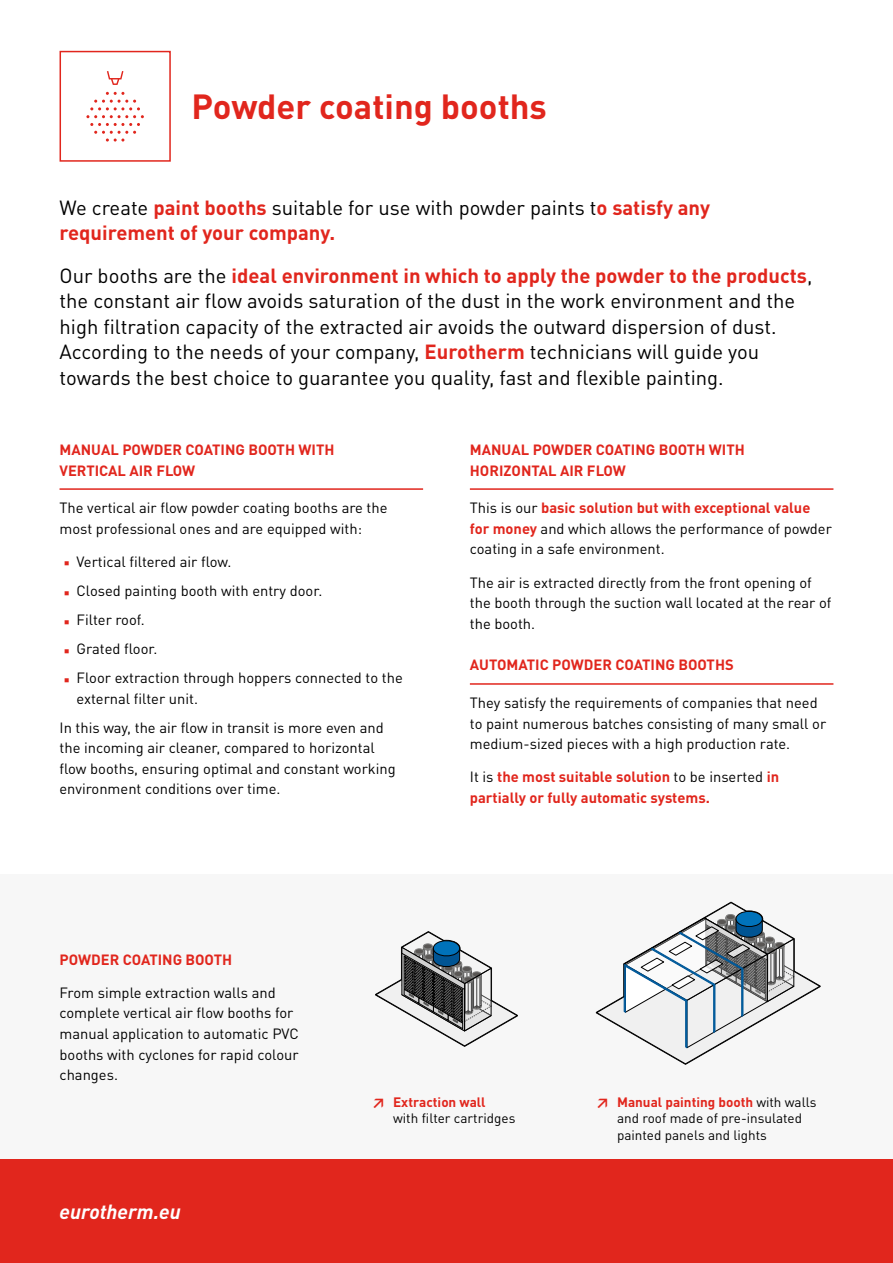
<style>
.page{position:relative;width:893px;height:1263px;background:#fff}
.page>*{position:absolute;margin:0;border:0;box-sizing:border-box;transform-origin:0 0}
.t1{font:700 34.5px "DIN Pro";color:#e1261d}
.t2{font:20.25px/25.5px "DIN Pro";color:#000}
.t3{font:700 20.25px/25.5px "DIN Pro";color:#e1261d}
.t4{font:italic 700 20.25px "DIN Pro";color:#fff}
.t5{font:14.7px/20.5px "DIN Pro";color:#000}
.t6{font:700 14.7px/20.5px "DIN Pro";color:#e1261d}
.t7{font:13.5px/16.5px "DIN Pro";color:#000}
.t8{font:700 13.5px "DIN Pro";color:#e1261d}
.s1{font-weight:400;color:#000}
.s2{font-weight:700;color:#e1261d}
.s3{font-weight:700;font-size:27px;color:#e1261d}
</style>
<div class="page">
<div style="left:0;top:874px;width:893px;height:389px;background:#f7f7f7"></div>
<div style="left:0;top:1159px;width:893px;height:104px;background:#e1261d"></div>
<svg style="left:375px;top:931px;width:143px;height:116px"></svg>
<svg style="left:596px;top:902px;width:225px;height:163px"></svg>
<hr style="left:470px;top:488px;width:363px;height:2px;background:#e1261d">
<hr style="left:470px;top:683px;width:363px;height:2px;background:#e1261d">
<hr style="left:60px;top:488px;width:363px;height:2px;background:#e1261d">
<svg style="left:107px;top:71px;width:16px;height:14px"></svg>
<svg style="left:86px;top:92px;width:58px;height:50px"></svg>
<div style="left:60px;top:51px;width:111px;height:111px;border:2px solid #e1261d"></div>
<h1 class="t1" style="left:191px;top:78px;width:357px">Powder coating booths</h1>
<h2 class="t3" style="left:60px;top:192px;width:652px"><span class="s1">We create</span> paint booths <span class="s1">suitable for use with powder paints t</span>o satisfy any requirement of your company.</h2>
<p class="t2" style="left:60px;top:261px;width:754px">Our booths are the <span class="s2">ideal environment in which to apply the powder to the products</span>, the constant air flow avoids saturation of the dust in the work environment and the high filtration capacity of the extracted air avoids the outward dispersion of dust.<br>According to the needs of your company, <span class="s2">Eurotherm</span> technicians will guide you towards the best choice to guarantee you quality, fast and flexible painting.</p>
<p class="t6" style="left:60px;top:438px;width:276px">MANUAL POWDER COATING BOOTH WITH<br>VERTICAL AIR FLOW</p>
<p class="t5" style="left:60px;top:496px;width:329px">The vertical air flow powder coating booths are the most professional ones and are equipped with:</p>
<p class="t5" style="left:60px;top:546px;width:345px;line-height:29.1px"><span class="s3">⋅</span> Vertical filtered air flow.<br><span class="s3">⋅</span> Closed painting booth with entry door.<br><span class="s3">⋅</span> Filter roof.<br><span class="s3">⋅</span> Grated floor.<br><span class="s3">⋅</span> Floor extraction through hoppers connected to the</p>
<p class="t5" style="left:60px;top:682px;width:326px;line-height:29.1px;text-indent:17px">external filter unit.<br>In this way, the air flow in transit is more even and</p>
<p class="t5" style="left:60px;top:736px;width:338px">the incoming air cleaner, compared to horizontal flow booths, ensuring optimal and constant working environment conditions over time.</p>
<p class="t6" style="left:60px;top:947px;width:174px">POWDER COATING BOOTH</p>
<p class="t5" style="left:60px;top:981px;width:241px">From simple extraction walls and complete vertical air flow booths for manual application to automatic PVC booths with cyclones for rapid colour changes.</p>
<p class="t6" style="left:470px;top:438px;width:276px">MANUAL POWDER COATING BOOTH WITH<br>HORIZONTAL AIR FLOW</p>
<p class="t5" style="left:470px;top:496px;width:363px">This is our <span class="s2">basic solution but with exceptional value for money</span> and which allows the performance of powder coating in a safe environment.</p>
<p class="t5" style="left:470px;top:570px;width:363px">The air is extracted directly from the front opening of the booth through the suction wall located at the rear of the booth.</p>
<p class="t6" style="left:470px;top:653px;width:265px">AUTOMATIC POWDER COATING BOOTHS</p>
<p class="t5" style="left:470px;top:691px;width:358px">They satisfy the requirements of companies that need to paint numerous batches consisting of many small or medium-sized pieces with a high production rate.</p>
<p class="t6" style="left:470px;top:765px;width:311px"><span class="s1">It is</span> the most suitable solution <span class="s1">to be inserted</span> in partially or fully automatic systems.</p>
<h2 class="t4" style="left:60px;top:1194px;width:123px">eurotherm.eu</h2>
<p class="t8" style="left:372px;top:1090px;width:115px">↗ Extraction wall</p>
<p class="t7" style="left:393px;top:1108px;width:124px">with filter cartridges</p>
<p class="t7" style="left:617px;top:1092px;width:201px;text-indent:-21px"><span class="s2">↗ Manual painting booth</span> with walls and roof made of pre-insulated painted panels and lights</p>
</div>
